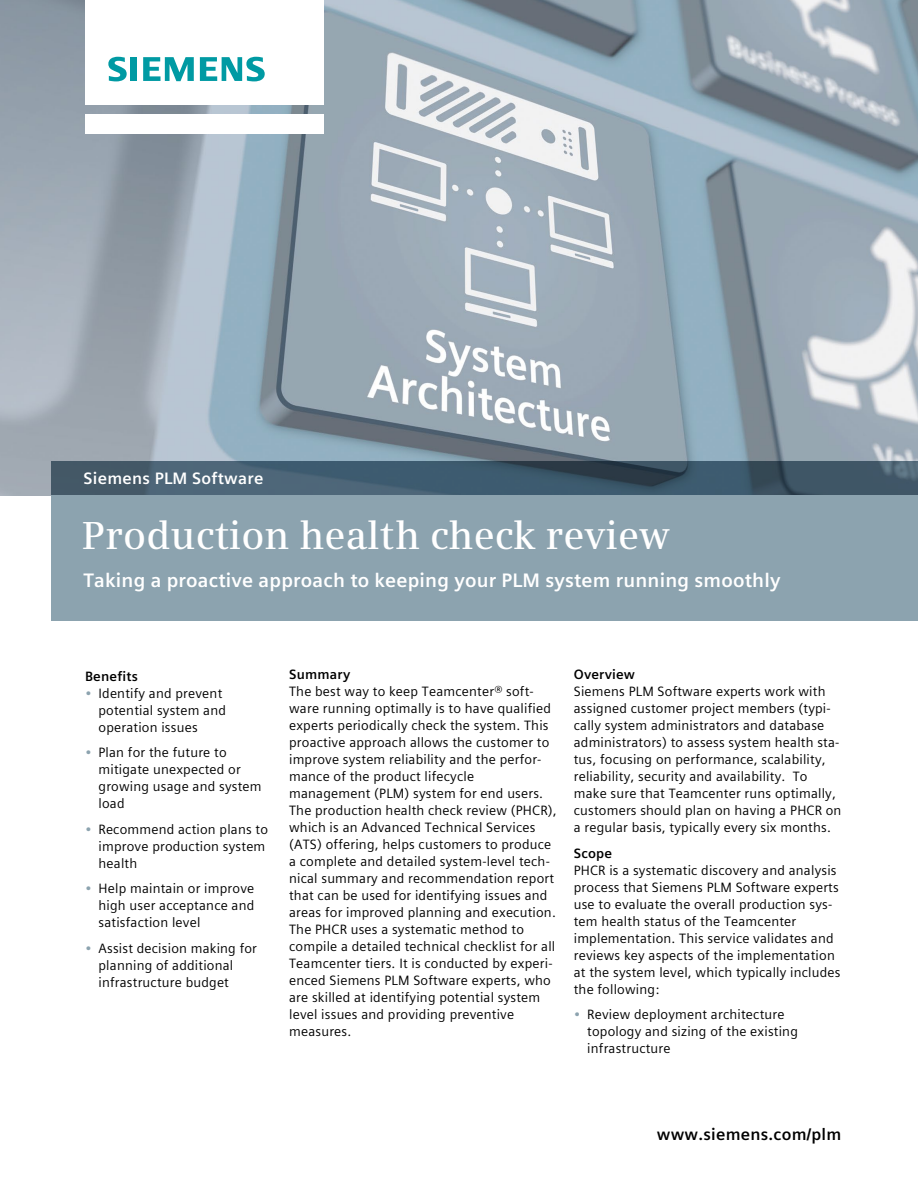
<style>
.page{position:relative;width:918px;height:1188px;background:#fff}
.page>*{position:absolute;margin:0;border:0;box-sizing:border-box;transform-origin:0 0}
._01__Headline__26pt{font:600 39px "Siemens Serif";color:#fff}
._01__Subline__13pt_5{font:700 19.5px "Siemens Sans Global";letter-spacing:.01em;color:#fff}
._03__URL_sector_clai{font:700 16.5px "Siemens Sans Global";letter-spacing:.015em;color:#000}
._02__URL_keyword__11{font:700 16.5px "Siemens Sans Global";letter-spacing:.015em;color:#fff}
._04__Copy___9pt_4mm{font:13.5px/17px "Siemens Sans Global";letter-spacing:.015em;color:#000}
._04__Head_paragraph{font:700 13.5px "Siemens Sans Global";letter-spacing:.015em;color:#000}
.s1{color:#8ca3af}
</style>
<div class="page">
<img style="left:0;top:0;width:918px;height:496px">
<div style="left:85px;top:114px;width:238px;height:19px;background:#fff"></div>
<div style="left:85px;top:0;width:238px;height:105px;background:#fff"></div>
<svg style="left:108px;top:57px;width:19px;height:24px"></svg>
<div style="left:130px;top:57px;width:7px;height:24px;background:#009aa3"></div>
<svg style="left:143px;top:57px;width:51px;height:24px"></svg>
<svg style="left:200px;top:57px;width:65px;height:24px"></svg>
<svg style="left:51px;top:462px;width:867px;height:34px"></svg>
<div style="left:51px;top:496px;width:867px;height:125px;background:#8ca3af"></div>
<p class="_02__URL_keyword__11" style="left:84px;top:466px;width:181px">Siemens PLM Software</p>
<p class="_01__Headline__26pt" style="left:82px;top:512px;width:589px">Production health check review</p>
<p class="_01__Subline__13pt_5" style="left:83px;top:565px;width:699px">Taking a proactive approach to keeping your PLM system running smoothly</p>
<p class="_04__Head_paragraph" style="left:85px;top:666px;width:54px">Benefits</p>
<p class="_04__Copy___9pt_4mm" style="left:99px;top:685px;width:129px;text-indent:-14px"><span class="s1">•</span> Identify and prevent potential system and operation issues</p>
<p class="_04__Copy___9pt_4mm" style="left:99px;top:744px;width:165px;text-indent:-14px"><span class="s1">•</span> Plan for the future to mitigate unexpected or growing usage and system load</p>
<p class="_04__Copy___9pt_4mm" style="left:99px;top:821px;width:171px;text-indent:-14px"><span class="s1">•</span> Recommend action plans to improve production system health</p>
<p class="_04__Copy___9pt_4mm" style="left:99px;top:880px;width:157px;text-align:justify;text-indent:-14px"><span class="s1">•</span> Help maintain or improve high user acceptance and satisfaction level</p>
<p class="_04__Copy___9pt_4mm" style="left:99px;top:940px;width:160px;text-indent:-14px"><span class="s1">•</span> Assist decision making for planning of additional infrastructure budget</p>
<p class="_04__Head_paragraph" style="left:289px;top:664px;width:63px">Summary</p>
<p class="_04__Copy___9pt_4mm" style="left:289px;top:683px;width:269px">The best way to keep Teamcenter® soft&shy;ware running optimally is to have qualified experts periodically check the system. This proactive approach allows the customer to improve system reliability and the perfor&shy;mance of the product lifecycle management (PLM) system for end users.<br>The production health check review (PHCR), which is an Advanced Technical Services (ATS) offering, helps customers to produce a complete and detailed system-level tech&shy;nical summary and recommendation report that can be used for identifying issues and areas for improved planning and execution.<br>The PHCR uses a systematic method to compile a detailed technical checklist for all Teamcenter tiers. It is conducted by experi&shy;enced Siemens PLM Software experts, who are skilled at identifying potential system level issues and providing preventive measures.</p>
<p class="_04__Head_paragraph" style="left:574px;top:664px;width:63px">Overview</p>
<p class="_04__Copy___9pt_4mm" style="left:574px;top:683px;width:269px">Siemens PLM Software experts work with assigned customer project members (typi&shy;cally system administrators and database administrators) to assess system health sta&shy;tus, focusing on performance, scalability, reliability, security and availability. To make sure that Teamcenter runs optimally, customers should plan on having a PHCR on a regular basis, typically every six months.</p>
<p class="_04__Head_paragraph" style="left:574px;top:843px;width:40px">Scope</p>
<p class="_04__Copy___9pt_4mm" style="left:574px;top:862px;width:268px">PHCR is a systematic discovery and analysis process that Siemens PLM Software experts use to evaluate the overall production sys&shy;tem health status of the Teamcenter implementation. This service validates and reviews key aspects of the implementation at the system level, which typically includes the following:</p>
<p class="_04__Copy___9pt_4mm" style="left:587px;top:1006px;width:212px;text-indent:-14px"><span class="s1">•</span> Review deployment architecture topology and sizing of the existing infrastructure</p>
<p class="_03__URL_sector_clai" style="left:657px;top:1121px;width:186px">www.siemens.com/plm</p>
</div>
